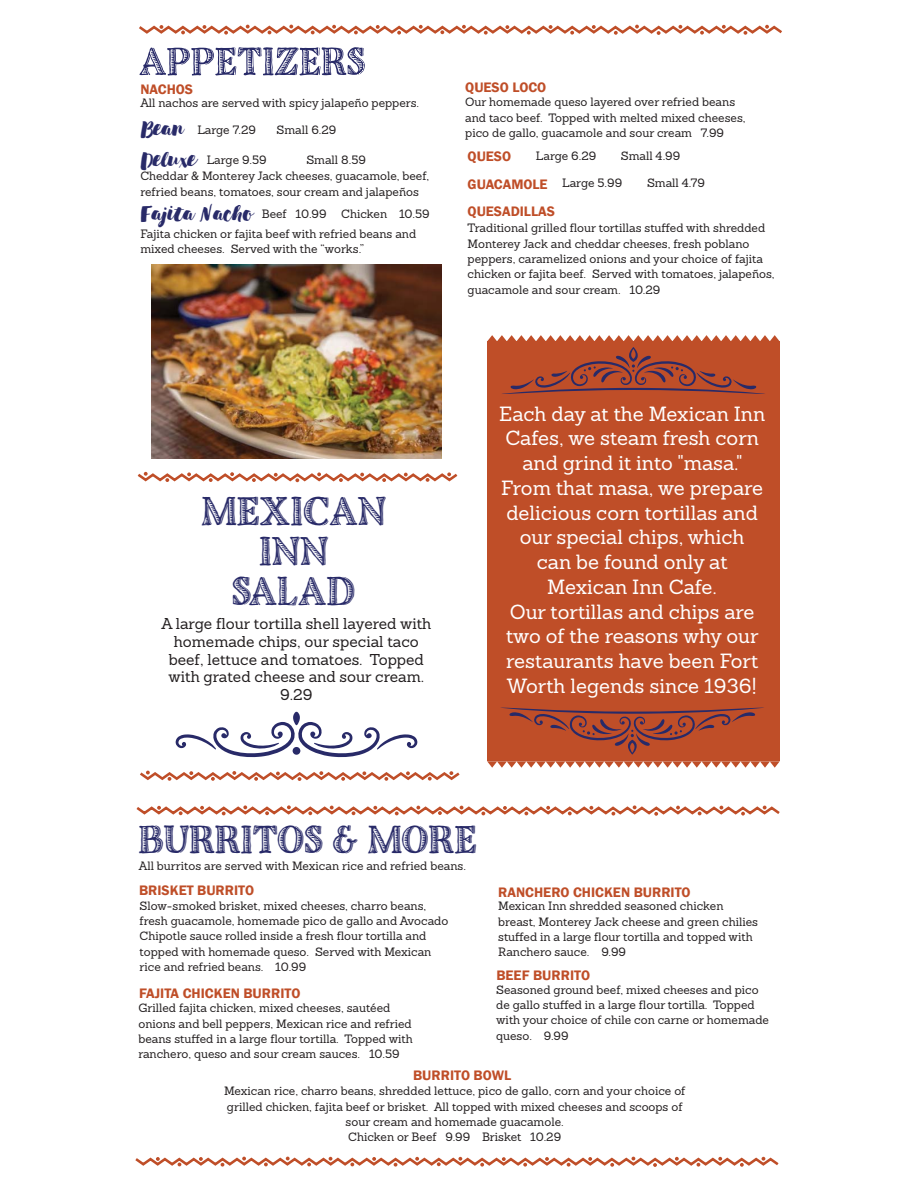
<style>
.page{position:relative;width:918px;height:1188px;background:#fff}
.page>*{position:absolute;margin:0;border:0;box-sizing:border-box;transform-origin:0 0}
.t1{font:42.45px/40px "Charcuterie Etched";color:#282a68;text-align:center}
.t2{font:41.25px "Charcuterie Etched";color:#282a68}
.t3{font:20.1px/24.8px "Sanchez";color:#fff;text-align:center}
.t4{font:20.1px "Markella";color:#282a68}
.t5{font:15.3px/17.7px "Sanchez";color:#231f20;text-align:center}
.t6{font:600 14.1px "Franklin Gothic";color:#bf4e28}
.t7{font:11.85px/15.3px "Sanchez";color:#231f20}
.s1{font-family:"Markella";font-size:20.1px;color:#282a68}
</style>
<div class="page">
<svg style="left:139px;top:47px;width:226px;height:29px"></svg>
<svg style="left:139px;top:24px;width:643px;height:11px"></svg>
<svg style="left:136px;top:805px;width:644px;height:11px"></svg>
<svg style="left:135px;top:1156px;width:644px;height:11px"></svg>
<svg style="left:137px;top:471px;width:321px;height:12px"></svg>
<div style="left:487px;top:342px;width:293px;height:419px;background:#bf4e28"></div>
<svg style="left:487px;top:761px;width:293px;height:7px"></svg>
<svg style="left:487px;top:335px;width:293px;height:59px"></svg>
<svg style="left:500px;top:707px;width:264px;height:48px"></svg>
<svg style="left:175px;top:712px;width:243px;height:46px"></svg>
<div style="left:293px;top:747px;width:7px;height:8px;background:#282a68;border-radius:50%"></div>
<img style="left:151px;top:265px;width:291px;height:193px">
<svg style="left:140px;top:770px;width:320px;height:11px"></svg>
<p class="t6" style="left:140px;top:82px;width:54px">NACHOS</p>
<p class="t6" style="left:465px;top:79px;width:83px">QUESO LOCO</p>
<p class="t7" style="left:465px;top:96px;width:282px">Our homemade queso layered over refried beans and taco beef. Topped with melted mixed cheeses, pico de gallo, guacamole and sour cream 7.99</p>
<p class="t7" style="left:140px;top:96px;width:280px">All nachos are served with spicy jalapeño peppers.</p>
<p class="t7" style="left:197px;top:123px;width:60px">Large 7.29</p>
<p class="t7" style="left:277px;top:123px;width:61px">Small 6.29</p>
<p class="t7" style="left:140px;top:170px;width:290px">Cheddar &amp; Monterey Jack cheeses, guacamole, beef, refried beans, tomatoes, sour cream and jalapeños</p>
<p class="t6" style="left:468px;top:176px;width:82px">GUACAMOLE</p>
<h3 class="t4" style="left:140px;top:120px;width:44px">Bean</h3>
<p class="t7" style="left:140px;top:154px;width:128px"><span class="s1">Deluxe</span> Large 9.59</p>
<p class="t7" style="left:306px;top:154px;width:61px">Small 8.59</p>
<p class="t6" style="left:468px;top:148px;width:45px">QUESO</p>
<p class="t7" style="left:536px;top:150px;width:62px">Large 6.29</p>
<p class="t7" style="left:621px;top:150px;width:61px">Small 4.99</p>
<p class="t7" style="left:562px;top:177px;width:61px">Large 5.99</p>
<p class="t7" style="left:647px;top:177px;width:59px">Small 4.79</p>
<p class="t7" style="left:468px;top:222px;width:309px">Traditional grilled flour tortillas stuffed with shredded Monterey Jack and cheddar cheeses, fresh poblano peppers, caramelized onions and your choice of fajita chicken or fajita beef. Served with tomatoes, jalapeños, guacamole and sour cream. 10.29</p>
<p class="t7" style="left:140px;top:205px;width:291px;line-height:20px"><span class="s1">Fajita Nacho</span> Beef 10.99 Chicken 10.59<br>Fajita chicken or fajita beef with refried beans and</p>
<p class="t7" style="left:140px;top:243px;width:225px">mixed cheeses. Served with the “works.”</p>
<p class="t6" style="left:468px;top:203px;width:89px">QUESADILLAS</p>
<h1 class="t1" style="left:202px;top:498px;width:186px">MEXICAN<br>INN<br>SALAD</h1>
<p class="t5" style="left:161px;top:617px;width:271px">A large flour tortilla shell layered with homemade chips, our special taco beef, lettuce and tomatoes. Topped with grated cheese and sour cream.<br>9.29</p>
<p class="t3" style="left:499px;top:403px;width:268px">Each day at the Mexican Inn<br>Cafes, we steam fresh corn and grind it into "masa."<br>From that masa, we prepare delicious corn tortillas and our special chips, which<br>can be found only at<br>Mexican Inn Cafe.<br>Our tortillas and chips are two of the reasons why our restaurants have been Fort<br>Worth legends since 1936!</p>
<h2 class="t2" style="left:138px;top:826px;width:340px">BURRITOS &amp; MORE</h2>
<p class="t7" style="left:139px;top:859px;width:329px">All burritos are served with Mexican rice and refried beans.</p>
<p class="t6" style="left:139px;top:882px;width:117px">BRISKET BURRITO</p>
<p class="t7" style="left:140px;top:899px;width:310px">Slow-smoked brisket, mixed cheeses, charro beans, fresh guacamole, homemade pico de gallo and Avocado Chipotle sauce rolled inside a fresh flour tortilla and topped with homemade queso. Served with Mexican rice and refried beans. 10.99</p>
<p class="t6" style="left:139px;top:985px;width:163px">FAJITA CHICKEN BURRITO</p>
<p class="t7" style="left:138px;top:1002px;width:276px">Grilled fajita chicken, mixed cheeses, sautéed onions and bell peppers, Mexican rice and refried beans stuffed in a large flour tortilla. Topped with ranchero, queso and sour cream sauces. 10.59</p>
<p class="t6" style="left:498px;top:884px;width:194px">RANCHERO CHICKEN BURRITO</p>
<p class="t7" style="left:498px;top:900px;width:261px">Mexican Inn shredded seasoned chicken breast, Monterey Jack cheese and green chilies stuffed in a large flour tortilla and topped with Ranchero sauce. 9.99</p>
<p class="t6" style="left:496px;top:967px;width:95px">BEEF BURRITO</p>
<p class="t7" style="left:496px;top:983px;width:274px">Seasoned ground beef, mixed cheeses and pico de gallo stuffed in a large flour tortilla. Topped with your choice of chile con carne or homemade queso. 9.99</p>
<p class="t6" style="left:413px;top:1067px;width:100px">BURRITO BOWL</p>
<p class="t7" style="left:224px;top:1085px;width:463px;text-align:center">Mexican rice, charro beans, shredded lettuce, pico de gallo, corn and your choice of grilled chicken, fajita beef or brisket. All topped with mixed cheeses and scoops of sour cream and homemade guacamole.<br>Chicken or Beef 9.99 Brisket 10.29</p>
</div>
